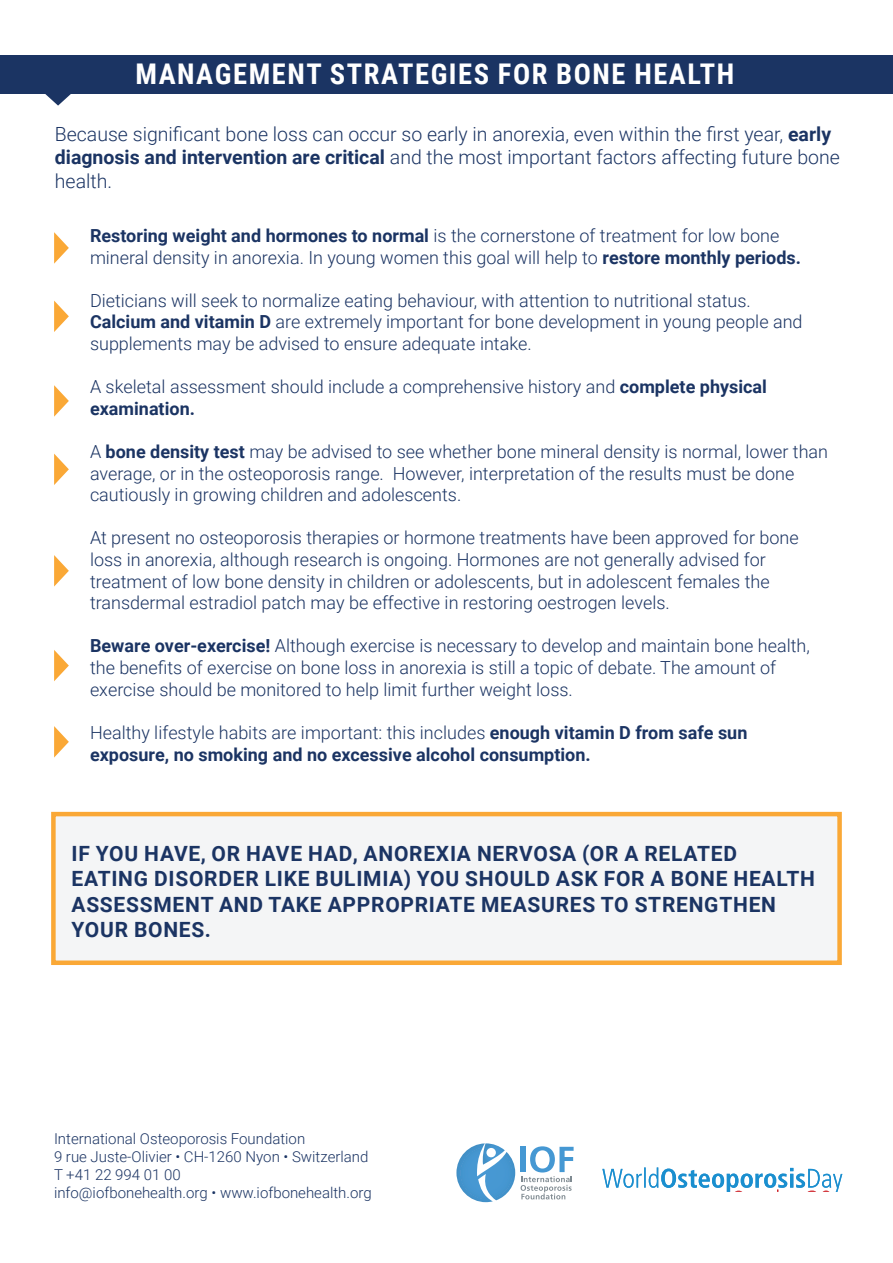
<style>
.page{position:relative;width:893px;height:1263px;background:#fff}
.page>*{position:absolute;margin:0;border:0;box-sizing:border-box;transform-origin:0 0}
.t1{font:700 28.5px "Roboto Condensed";letter-spacing:.055em;color:#fff}
.t2{font:700 21px/25.5px "Roboto";letter-spacing:.035em;color:#1b3463}
.t3{font:300 19.5px/23.4px "Roboto";color:#1b3463}
.t4{font:300 18px/21.6px "Roboto";color:#1b3463}
.t5{font:700 18px/21.6px "Roboto";color:#1b3463}
.t6{font:300 15px/18px "Roboto";color:#1b3463}
.s1{font-weight:700}
.s2{font-weight:300}
</style>
<div class="page">
<div style="left:51px;top:812px;width:791px;height:153px;background:#f4f5f6;border:4px solid #faa836"></div>
<div style="left:0;top:55px;width:893px;height:38px;background:#1b3463"></div>
<svg style="left:43px;top:93px;width:30px;height:13px"></svg>
<svg style="left:602px;top:1167px;width:241px;height:25px"></svg>
<svg style="left:456px;top:1143px;width:59px;height:59px"></svg>
<svg style="left:521px;top:1146px;width:53px;height:53px"></svg>
<svg style="left:54px;top:232px;width:15px;height:32px"></svg>
<svg style="left:54px;top:301px;width:15px;height:31px"></svg>
<svg style="left:54px;top:385px;width:15px;height:32px"></svg>
<svg style="left:54px;top:454px;width:15px;height:31px"></svg>
<svg style="left:54px;top:555px;width:15px;height:31px"></svg>
<svg style="left:54px;top:650px;width:15px;height:31px"></svg>
<svg style="left:54px;top:726px;width:15px;height:31px"></svg>
<h1 class="t1" style="left:136px;top:54px;width:600px">MANAGEMENT STRATEGIES FOR BONE HEALTH</h1>
<p class="t3" style="left:55px;top:121px;width:786px">Because significant bone loss can occur so early in anorexia, even within the first year, <span class="s1">early diagnosis and intervention are critical</span> and the most important factors affecting future bone health.</p>
<p class="t4" style="left:90px;top:224px;width:713px"><span class="s1">Restoring weight and hormones to normal</span> is the cornerstone of treatment for low bone mineral density in anorexia. In young women this goal will help to <span class="s1">restore monthly periods.</span></p>
<p class="t4" style="left:90px;top:289px;width:714px">Dieticians will seek to normalize eating behaviour, with attention to nutritional status.<br><span class="s1">Calcium and vitamin D</span> are extremely important for bone development in young people and supplements may be advised to ensure adequate intake.</p>
<p class="t4" style="left:90px;top:375px;width:678px">A skeletal assessment should include a comprehensive history and <span class="s1">complete physical examination.</span></p>
<p class="t4" style="left:90px;top:440px;width:740px">A <span class="s1">bone density test</span> may be advised to see whether bone mineral density is normal, lower than average, or in the osteoporosis range. However, interpretation of the results must be done cautiously in growing children and adolescents.</p>
<p class="t4" style="left:90px;top:527px;width:710px">At present no osteoporosis therapies or hormone treatments have been approved for bone loss in anorexia, although research is ongoing. Hormones are not generally advised for treatment of low bone density in children or adolescents, but in adolescent females the transdermal estradiol patch may be effective in restoring oestrogen levels.</p>
<p class="t4" style="left:90px;top:635px;width:721px"><span class="s1">Beware over-exercise!</span> Although exercise is necessary to develop and maintain bone health, the benefits of exercise on bone loss in anorexia is still a topic of debate. The amount of exercise should be monitored to help limit further weight loss.</p>
<p class="t5" style="left:90px;top:721px;width:659px"><span class="s2">Healthy lifestyle habits are important: this includes</span> enough vitamin D from safe sun exposure, no smoking and no excessive alcohol consumption.</p>
<p class="t2" style="left:71px;top:839px;width:745px">IF YOU HAVE, OR HAVE HAD, ANOREXIA NERVOSA (OR A RELATED EATING DISORDER LIKE BULIMIA) YOU SHOULD ASK FOR A BONE HEALTH ASSESSMENT AND TAKE APPROPRIATE MEASURES TO STRENGTHEN YOUR BONES.</p>
<p class="t6" style="left:54px;top:1129px;width:319px">International Osteoporosis Foundation<br>9 rue Juste-Olivier • CH-1260 Nyon • Switzerland T +41 22 994 01 00<br>info@iofbonehealth.org • www.iofbonehealth.org</p>
</div>
